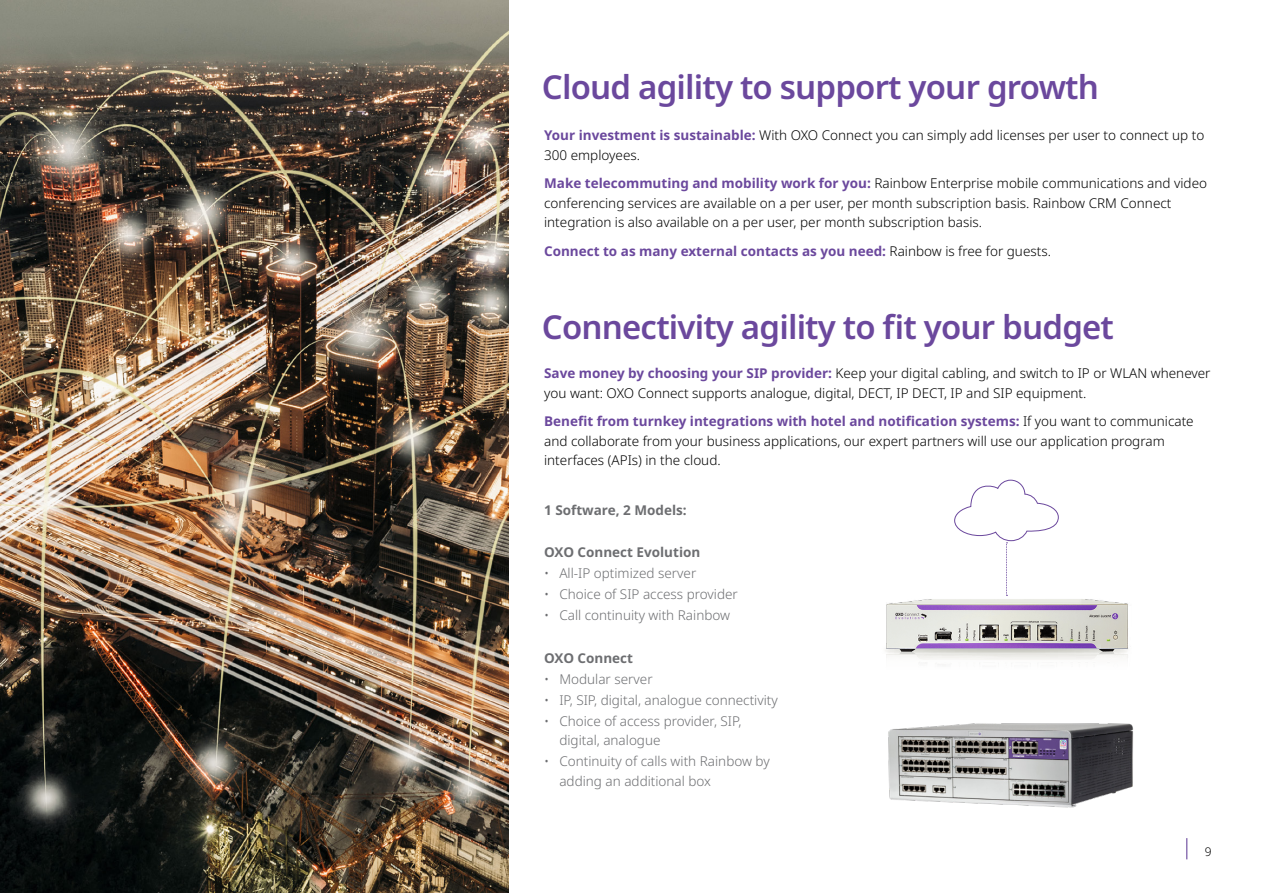
<style>
.page{position:relative;width:1263px;height:893px;background:#fff}
.page>*{position:absolute;margin:0;border:0;box-sizing:border-box;transform-origin:0 0}
.t1{font:600 33px "Noto Sans";letter-spacing:-.025em;color:#6b489d}
.t2{font:300 13.5px/19.5px "Noto Sans";color:#000}
.t3{font:300 13.5px/19.5px "Noto Sans";color:#6d6e71}
.t4{font:700 13.5px "Noto Sans";color:#6b489d}
.t5{font:700 13.5px "Noto Sans";color:#6d6e71}
.t6{font:300 12px "Noto Sans";color:#000}
.s1{font-weight:700;color:#6b489d}
.s2{font-weight:300;color:#000}
</style>
<div class="page">
<svg style="left:1186px;top:838px;width:1px;height:21px"></svg>
<img style="left:0;top:0;width:508px;height:893px">
<img style="left:888px;top:723px;width:245px;height:85px">
<img style="left:885px;top:599px;width:243px;height:66px">
<svg style="left:954px;top:479px;width:105px;height:117px"></svg>
<h1 class="t1" style="left:542px;top:64px;width:559px">Cloud agility to support your growth</h1>
<p class="t2" style="left:544px;top:126px;width:662px"><span class="s1">Your investment is sustainable:</span> With OXO Connect you can simply add licenses per user to connect up to<br>300 employees.</p>
<p class="t2" style="left:544px;top:174px;width:664px"><span class="s1">Make telecommuting and mobility work for you:</span> Rainbow Enterprise mobile communications and video conferencing services are available on a per user, per month subscription basis. Rainbow CRM Connect integration is also available on a per user, per month subscription basis.</p>
<p class="t4" style="left:544px;top:242px;width:508px">Connect to as many external contacts as you need: <span class="s2">Rainbow is free for guests.</span></p>
<h1 class="t1" style="left:542px;top:304px;width:573px">Connectivity agility to fit your budget</h1>
<p class="t2" style="left:544px;top:364px;width:668px"><span class="s1">Save money by choosing your SIP provider:</span> Keep your digital cabling, and switch to IP or WLAN whenever you want: OXO Connect supports analogue, digital, DECT, IP DECT, IP and SIP equipment.</p>
<p class="t2" style="left:544px;top:412px;width:651px"><span class="s1">Benefit from turnkey integrations with hotel and notification systems:</span> If you want to communicate and collaborate from your business applications, our expert partners will use our application program interfaces (APIs) in the cloud.</p>
<p class="t5" style="left:544px;top:500px;width:144px">1 Software, 2 Models:</p>
<p class="t5" style="left:544px;top:542px;width:158px">OXO Connect Evolution</p>
<p class="t3" style="left:544px;top:564px;width:154px">• All-IP optimized server</p>
<p class="t3" style="left:544px;top:585px;width:195px">• Choice of SIP access provider</p>
<p class="t3" style="left:544px;top:606px;width:187px">• Call continuity with Rainbow</p>
<p class="t5" style="left:544px;top:648px;width:90px">OXO Connect</p>
<p class="t3" style="left:544px;top:669px;width:110px">• Modular server</p>
<p class="t3" style="left:544px;top:690px;width:235px">• IP, SIP, digital, analogue connectivity</p>
<p class="t3" style="left:559px;top:711px;width:183px;text-indent:-15px">• Choice of access provider, SIP, digital, analogue</p>
<p class="t3" style="left:559px;top:752px;width:212px;text-indent:-15px">• Continuity of calls with Rainbow by adding an additional box</p>
<p class="t6" style="left:1205px;top:843px;width:8px">9</p>
</div>
